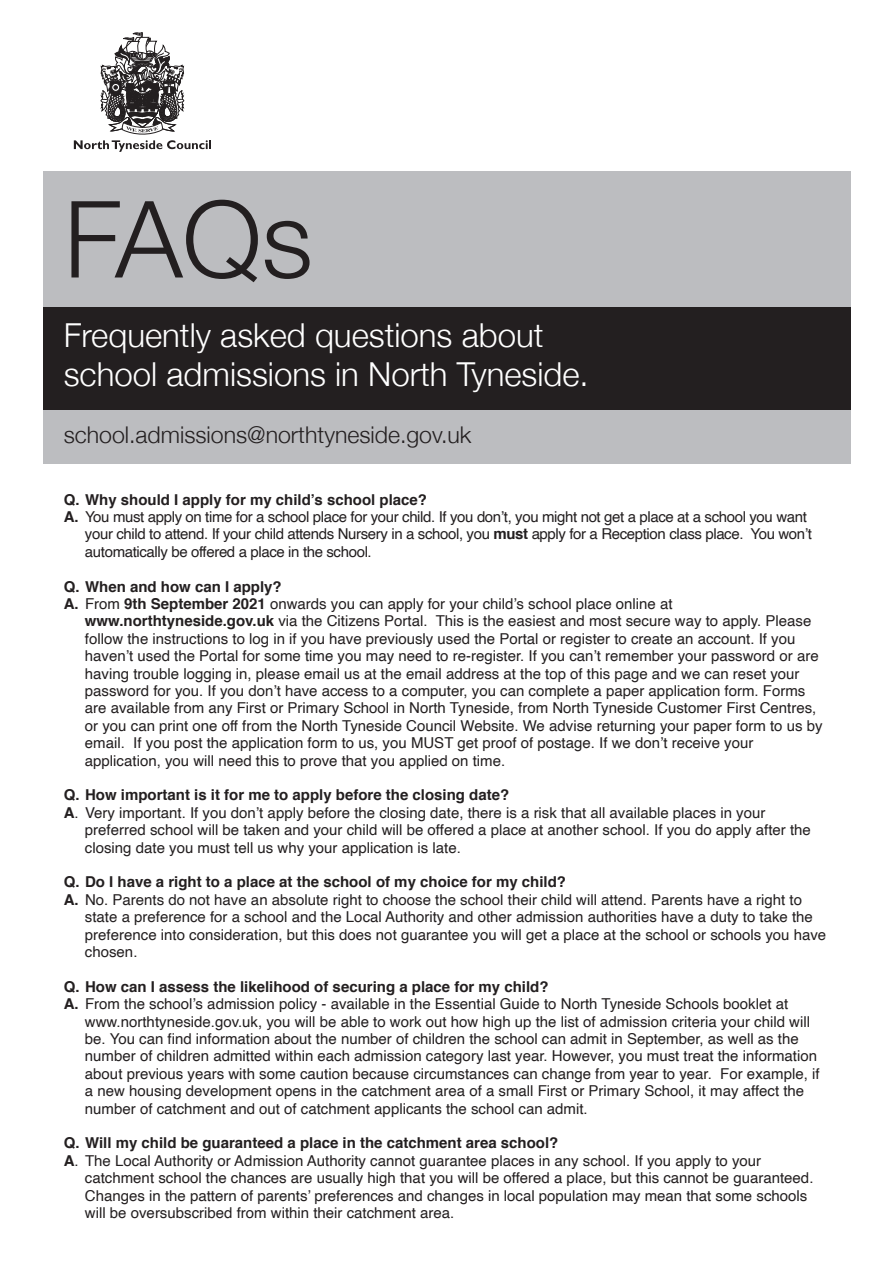
<style>
.page{position:relative;width:893px;height:1263px;background:#fff}
.page>*{position:absolute;margin:0;border:0;box-sizing:border-box;transform-origin:0 0}
.t1{font:300 106.65px "Helvetica Neue";color:#231f20}
.t2{font:300 33px "Helvetica Neue";color:#fff}
.t3{font:300 23.1px "Helvetica Neue";color:#231f20}
.t4{font:15px/17.4px "Helvetica";color:#231f20}
.t5{font:700 15px "Helvetica";color:#231f20}
.t6{font:15px/17.4px "Helvetica";letter-spacing:-.025em;color:#231f20}
.s1{font-weight:700}
</style>
<div class="page">
<div style="left:43px;top:171px;width:807px;height:293px;background:#bcbdc0"></div>
<div style="left:43px;top:307px;width:807px;height:102px;background:#231f20"></div>
<svg style="left:74px;top:32px;width:137px;height:120px"></svg>
<p class="t1" style="left:64px;top:174px;width:251px">FAQs</p>
<p class="t2" style="left:64px;top:315px;width:481px">Frequently asked questions about</p>
<p class="t2" style="left:64px;top:354px;width:526px">school admissions in North Tyneside.</p>
<p class="t3" style="left:64px;top:420px;width:409px">school.admissions@northtyneside.gov.uk</p>
<p class="t5" style="left:64px;top:493px;width:365px">Q. Why should I apply for my child’s school place?</p>
<p class="t6" style="left:85px;top:509px;width:728px;text-indent:-21px"><span class="s1">A.</span> You must apply on time for a school place for your child. If you don’t, you might not get a place at a school you want your child to attend. If your child attends Nursery in a school, you <span class="s1">must</span> apply for a Reception class place. You won’t automatically be offered a place in the school.</p>
<p class="t5" style="left:64px;top:580px;width:219px">Q. When and how can I apply?</p>
<p class="t4" style="left:85px;top:596px;width:739px;text-indent:-21px"><span class="s1">A.</span> From <span class="s1">9th September 2021</span> onwards you can apply for your child’s school place online at <span class="s1">www.northtyneside.gov.uk</span> via the Citizens Portal. This is the easiest and most secure way to apply. Please follow the instructions to log in if you have previously used the Portal or register to create an account. If you haven’t used the Portal for some time you may need to re-register. If you can’t remember your password or are having trouble logging in, please email us at the email address at the top of this page and we can reset your password for you. If you don’t have access to a computer, you can complete a paper application form. Forms are available from any First or Primary School in North Tyneside, from North Tyneside Customer First Centres, or you can print one off from the North Tyneside Council Website. We advise returning your paper form to us by email. If you post the application form to us, you MUST get proof of postage. If we don’t receive your application, you will need this to prove that you applied on time.</p>
<p class="t5" style="left:64px;top:789px;width:447px">Q. How important is it for me to apply before the closing date?</p>
<p class="t4" style="left:85px;top:805px;width:727px;text-indent:-21px"><span class="s1">A</span>. Very important. If you don’t apply before the closing date, there is a risk that all available places in your preferred school will be taken and your child will be offered a place at another school. If you do apply after the closing date you must tell us why your application is late.</p>
<p class="t5" style="left:64px;top:876px;width:504px">Q. Do I have a right to a place at the school of my choice for my child?</p>
<p class="t4" style="left:85px;top:892px;width:743px;text-indent:-21px"><span class="s1">A.</span> No. Parents do not have an absolute right to choose the school their child will attend. Parents have a right to state a preference for a school and the Local Authority and other admission authorities have a duty to take the preference into consideration, but this does not guarantee you will get a place at the school or schools you have chosen.</p>
<p class="t5" style="left:64px;top:980px;width:486px">Q. How can I assess the likelihood of securing a place for my child?</p>
<p class="t4" style="left:85px;top:996px;width:736px;text-indent:-21px"><span class="s1">A.</span> From the school’s admission policy - available in the Essential Guide to North Tyneside Schools booklet at www.northtyneside.gov.uk, you will be able to work out how high up the list of admission criteria your child will be. You can find information about the number of children the school can admit in September, as well as the number of children admitted within each admission category last year. However, you must treat the information about previous years with some caution because circumstances can change from year to year. For example, if a new housing development opens in the catchment area of a small First or Primary School, it may affect the number of catchment and out of catchment applicants the school can admit.</p>
<p class="t5" style="left:64px;top:1137px;width:496px">Q. Will my child be guaranteed a place in the catchment area school?</p>
<p class="t4" style="left:85px;top:1153px;width:730px;text-indent:-21px"><span class="s1">A</span>. The Local Authority or Admission Authority cannot guarantee places in any school. If you apply to your catchment school the chances are usually high that you will be offered a place, but this cannot be guaranteed.<br>Changes in the pattern of parents’ preferences and changes in local population may mean that some schools will be oversubscribed from within their catchment area.</p>
</div>
